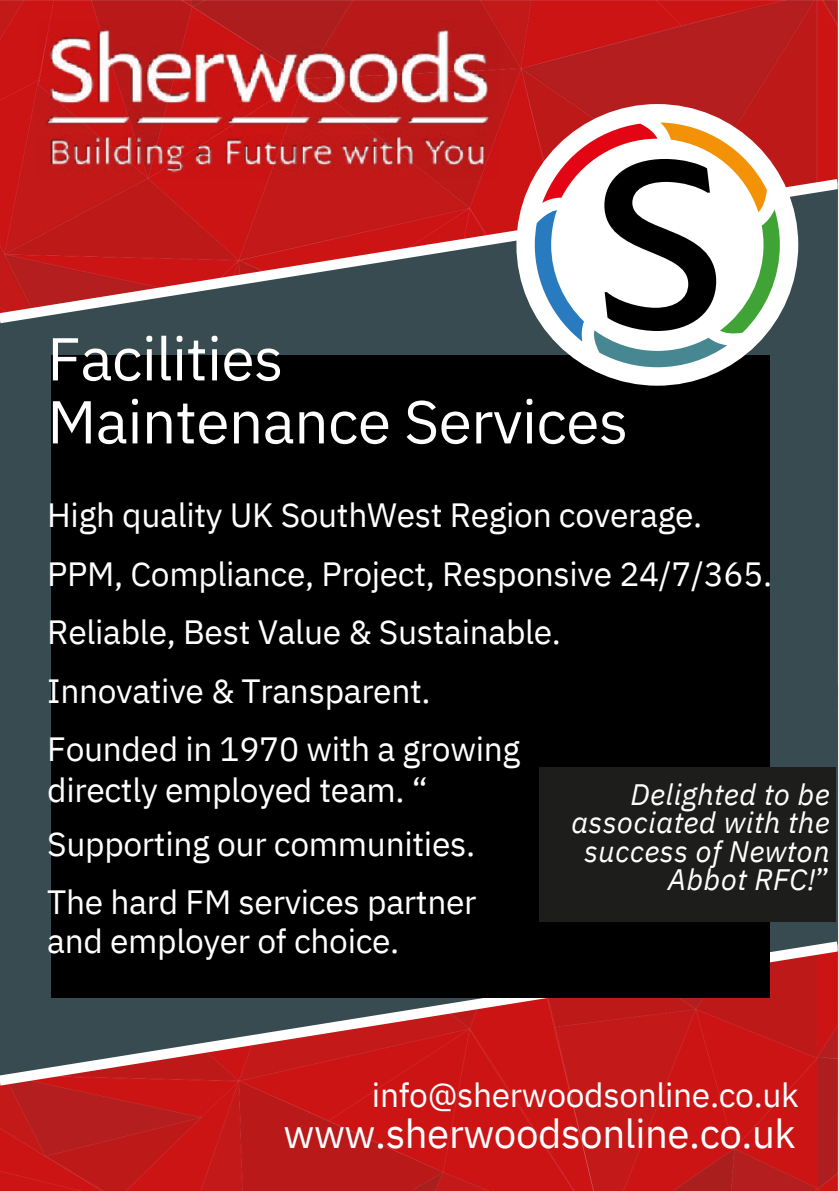
<style>
.page{position:relative;width:839px;height:1191px;background:#fff}
.page>*{position:absolute;margin:0;border:0;box-sizing:border-box;transform-origin:0 0}
.t1{font:60.4px/63px "IBM Plex Sans";letter-spacing:-.01em;color:#fff}
.t2{font:40.2px "IBM Plex Sans";letter-spacing:-.01em;color:#fff}
.t3{font:33.6px/58.4px "IBM Plex Sans";letter-spacing:-.01em;color:#fff}
.t4{font:italic 29.6px/28.4px "IBM Plex Sans";letter-spacing:.01em;color:#fff;text-align:right}
.s1{font-style:normal}
</style>
<div class="page">
<img style="left:0;top:0;width:838px;height:159px">
<img style="left:0;top:159px;width:838px;height:1032px">
<img style="left:35px;top:20px;width:465px;height:159px">
<svg style="left:0;top:179px;width:837px;height:144px;background:#98393b"></svg>
<svg style="left:0;top:941px;width:837px;height:145px;background:#a13537"></svg>
<div style="left:51px;top:355px;width:718px;height:642px;background:#000"></div>
<div style="left:516px;top:104px;width:282px;height:282px;background:#fff;border-radius:50%"></div>
<svg style="left:534px;top:122px;width:245px;height:245px"></svg>
<div style="left:539px;top:768px;width:296px;height:153px;background:#1d1d1b"></div>
<p class="t1" style="left:47px;top:326px;width:582px">Facilities<br>Maintenance Services</p>
<p class="t3" style="left:47px;top:486px;width:726px">High quality UK SouthWest Region coverage.<br>PPM, Compliance, Project, Responsive 24/7/365.<br>Reliable, Best Value &amp; Sustainable.<br>Innovative &amp; Transparent.<br>Founded in 1970 with a growing</p>
<p class="t3" style="left:47px;top:762px;width:429px;line-height:54px">directly employed team. “<br>Supporting our communities.</p>
<p class="t3" style="left:47px;top:882px;width:431px;line-height:39px">The hard FM services partner and employer of choice.</p>
<p class="t4" style="left:571px;top:780px;width:260px">Delighted to be associated with the success of Newton<br>Abbot RFC!<span class="s1">”</span></p>
<h1 class="t3" style="left:372px;top:1065px;width:428px">info@sherwoodsonline.co.uk</h1>
<h3 class="t2" style="left:283px;top:1107px;width:513px">www.sherwoodsonline.co.uk</h3>
</div>
